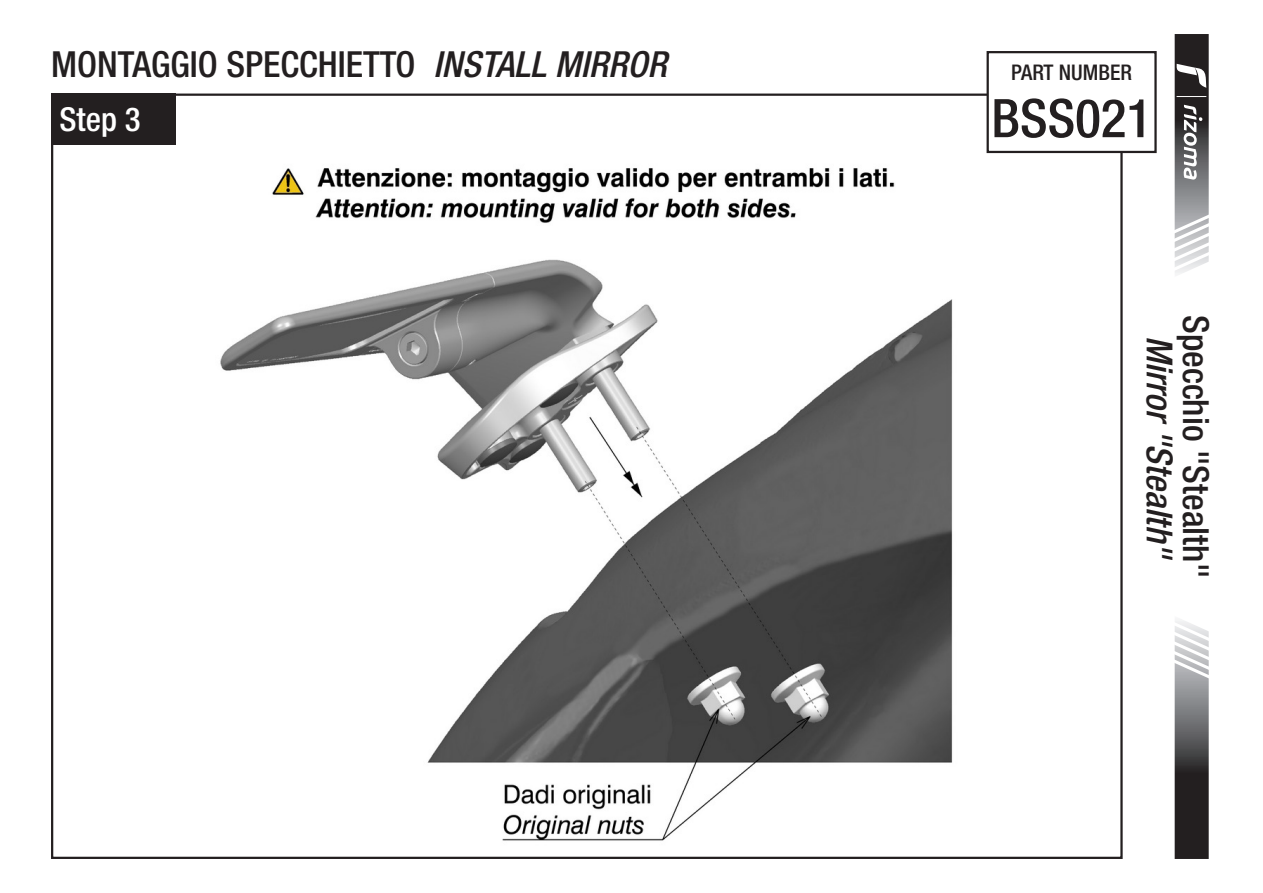
<style>
.page{position:relative;width:1263px;height:893px;background:#fff}
.page>*{position:absolute;margin:0;border:0;box-sizing:border-box;transform-origin:0 0}
.t1{font:500 condensed 53.4px "Helvetica Neue LT Std";color:#231f20}
.t2{font:500 condensed 36px "Helvetica Neue LT Std";color:#231f20}
.t3{font:italic 500 condensed 36px "Helvetica Neue LT Std";color:#231f20}
.t4{font:500 condensed 33px "Helvetica Neue LT Std";color:#fff}
.t5{font:500 condensed 21.6px "Helvetica Neue LT Std";color:#231f20}
.s1{font-style:italic}
</style>
<div class="page">
<img style="left:220px;top:168px;width:733px;height:673px">
<div style="left:51px;top:94px;width:124px;height:51px;background:#231f20"></div>
<svg style="left:1174px;top:620px;width:35px;height:239px;background:#706f70"></svg>
<svg style="left:1174px;top:34px;width:35px;height:240px"></svg>
<div style="left:986px;top:51px;width:171px;height:102px;border:2px solid #231f20"></div>
<p class="t2" style="left:51px;top:42px;width:617px">MONTAGGIO SPECCHIETTO <span class="s1">INSTALL MIRROR</span></p>
<p class="t4" style="left:60px;top:99px;width:83px">Step 3</p>
<h1 class="t1" style="left:991px;top:86px;width:162px">BSS021</h1>
<p class="t5" style="left:1011px;top:59px;width:122px">PART NUMBER</p>
<p class="t2" style="left:1217px;top:315px;width:265px;rotate:90deg">Specchio "Stealth"</p>
<p class="t3" style="left:1181px;top:336px;width:226px;rotate:90deg">Mirror "Stealth"</p>
</div>
